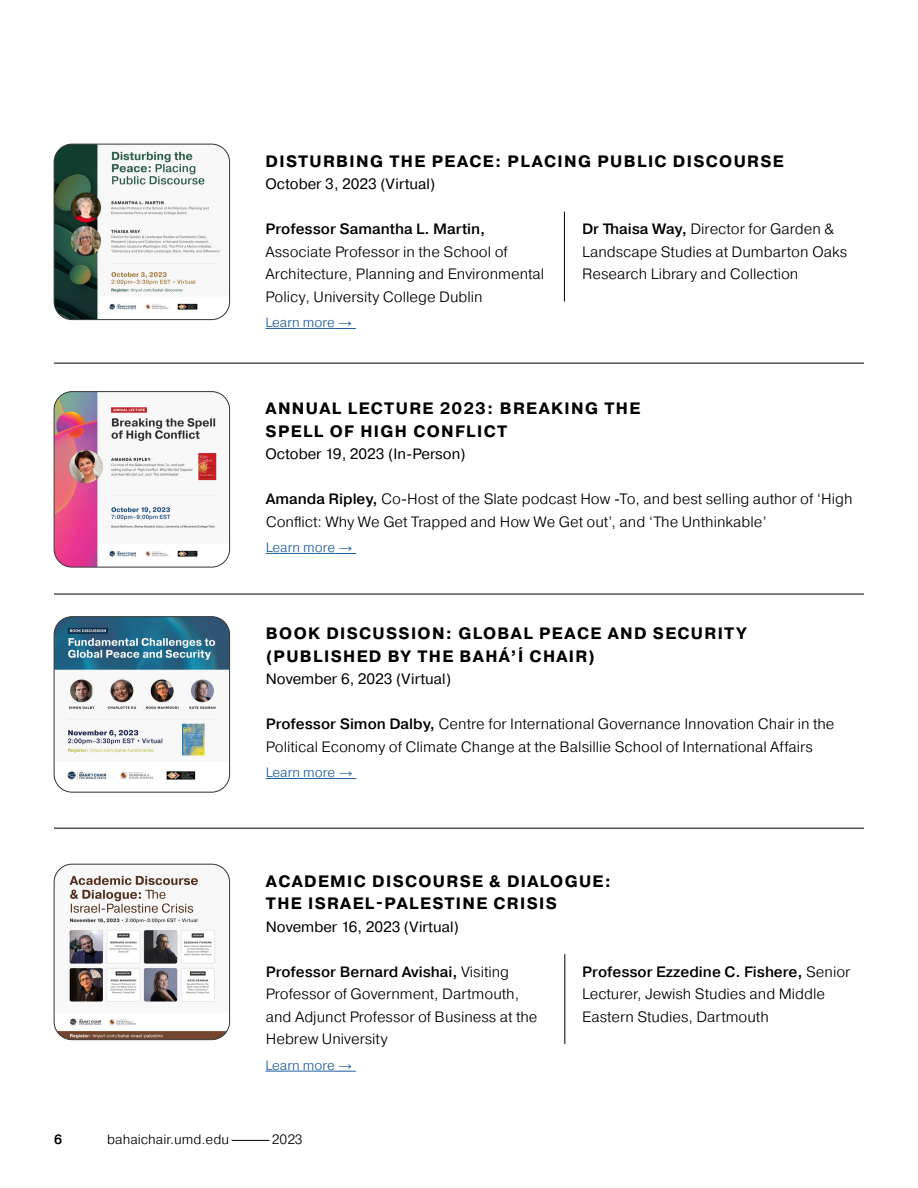
<style>
.page{position:relative;width:918px;height:1188px;background:#fff}
.page>*{position:absolute;margin:0;border:0;box-sizing:border-box;transform-origin:0 0}
.t1{font:700 16.5px/22.5px "Pragmatica";letter-spacing:.08em;color:#000}
.t2{font:300 15px/22.5px "Pragmatica";color:#000}
.t3{font:15px "Pragmatica";color:#000}
.t4{font:500 15px "Pragmatica";color:#000}
.t5{font:300 13.5px "Pragmatica";color:#215e9e}
.t6{font:300 13.5px "Pragmatica";color:#000}
.t7{font:500 13.5px "Pragmatica";color:#000}
.s1{font-family:"Arial";font-weight:400}
.s2{font-weight:500}
</style>
<div class="page">
<img style="left:54px;top:617px;width:176px;height:175px">
<div style="left:54px;top:617px;width:176px;height:175px;border:1px solid #333;border-radius:18px"></div>
<img style="left:54px;top:864px;width:176px;height:175px">
<div style="left:54px;top:864px;width:176px;height:176px;border:1px solid #333;border-radius:18px"></div>
<hr style="left:266px;top:778px;width:69px;height:1px;background:#215e9e">
<svg style="left:335px;top:778px;width:21px;height:1px"></svg>
<hr style="left:265px;top:1071px;width:70px;height:1px;background:#215e9e">
<svg style="left:335px;top:1071px;width:21px;height:1px"></svg>
<hr style="left:54px;top:828px;width:810px;height:1px;background:#000">
<hr style="left:54px;top:363px;width:810px;height:1px;background:#000">
<hr style="left:54px;top:594px;width:810px;height:1px;background:#000">
<img style="left:54px;top:144px;width:176px;height:176px">
<div style="left:54px;top:144px;width:176px;height:176px;border:1px solid #333;border-radius:18px"></div>
<hr style="left:265px;top:328px;width:70px;height:1px;background:#215e9e">
<svg style="left:335px;top:328px;width:21px;height:1px"></svg>
<img style="left:54px;top:392px;width:176px;height:175px">
<div style="left:54px;top:392px;width:176px;height:175px;border:1px solid #333;border-radius:18px"></div>
<hr style="left:266px;top:553px;width:69px;height:1px;background:#215e9e">
<svg style="left:335px;top:553px;width:21px;height:1px"></svg>
<hr style="left:565px;top:954px;width:1px;height:90px;background:#000">
<hr style="left:564px;top:212px;width:1px;height:90px;background:#000">
<hr style="left:232px;top:1140px;width:37px;height:1px;background:#000">
<p class="t1" style="left:266px;top:150px;width:520px">DISTURBING THE PEACE: PLACING PUBLIC DISCOURSE</p>
<p class="t3" style="left:266px;top:175px;width:171px">October 3, 2023 (Virtual)</p>
<p class="t4" style="left:266px;top:219px;width:221px">Professor Samantha L. Martin,</p>
<p class="t2" style="left:266px;top:240px;width:280px">Associate Professor in the School of<br>Architecture, Planning and Environmental<br>Policy, University College Dublin</p>
<p class="t5" style="left:265px;top:314px;width:88px">Learn more <span class="s1">→</span></p>
<p class="t2" style="left:582px;top:217px;width:267px"><span class="s2">Dr Thaisa Way,</span> Director for Garden &amp;<br>Landscape Studies at Dumbarton Oaks<br>Research Library and Collection</p>
<p class="t1" style="left:266px;top:397px;width:376px">ANNUAL LECTURE 2023: BREAKING THE<br>SPELL OF HIGH CONFLICT</p>
<p class="t3" style="left:266px;top:445px;width:202px">October 19, 2023 (In-Person)</p>
<p class="t2" style="left:266px;top:487px;width:588px"><span class="s2">Amanda Ripley,</span> Co-Host of the Slate podcast How -To, and best selling author of ‘High<br>Conflict: Why We Get Trapped and How We Get out’, and ‘The Unthinkable’</p>
<p class="t5" style="left:266px;top:539px;width:88px">Learn more <span class="s1">→</span></p>
<p class="t1" style="left:266px;top:622px;width:483px">BOOK DISCUSSION: GLOBAL PEACE AND SECURITY (PUBLISHED BY THE BAHÁ’Í CHAIR)</p>
<p class="t3" style="left:266px;top:670px;width:187px">November 6, 2023 (Virtual)</p>
<p class="t2" style="left:266px;top:712px;width:570px"><span class="s2">Professor Simon Dalby,</span> Centre for International Governance Innovation Chair in the<br>Political Economy of Climate Change at the Balsillie School of International Affairs</p>
<p class="t5" style="left:266px;top:764px;width:88px">Learn more <span class="s1">→</span></p>
<p class="t1" style="left:266px;top:870px;width:347px">ACADEMIC DISCOURSE &amp; DIALOGUE:<br>THE ISRAEL-PALESTINE CRISIS</p>
<p class="t3" style="left:266px;top:917px;width:195px">November 16, 2023 (Virtual)</p>
<p class="t2" style="left:266px;top:960px;width:273px"><span class="s2">Professor Bernard Avishai,</span> Visiting Professor of Government, Dartmouth, and Adjunct Professor of Business at the Hebrew University</p>
<p class="t5" style="left:265px;top:1056px;width:88px">Learn more <span class="s1">→</span></p>
<p class="t7" style="left:54px;top:1131px;width:10px">6</p>
<p class="t6" style="left:107px;top:1131px;width:123px">bahaichair.umd.edu</p>
<p class="t6" style="left:272px;top:1131px;width:32px">2023</p>
<p class="t2" style="left:582px;top:960px;width:270px"><span class="s2">Professor Ezzedine C. Fishere,</span> Senior<br>Lecturer, Jewish Studies and Middle<br>Eastern Studies, Dartmouth</p>
</div>
